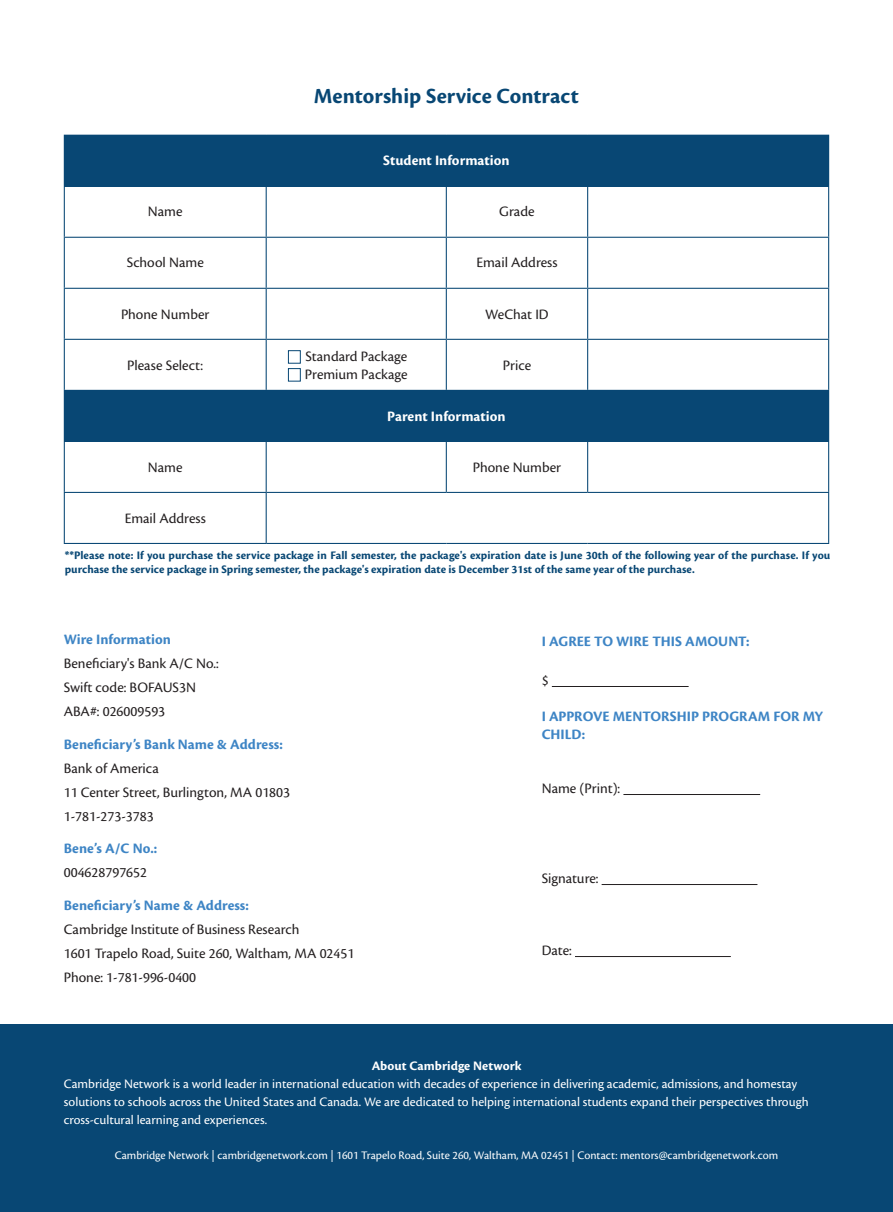
<style>
.page{position:relative;width:893px;height:1212px;background:#fff}
.page>*{position:absolute;margin:0;border:0;box-sizing:border-box;transform-origin:0 0}
.t1{font:700 22.5px "Cronos Pro";letter-spacing:.005em;color:#084774}
.t2{font:15px "Cronos Pro";color:#231f20}
.t3{font:700 15px/18px "Cronos Pro";letter-spacing:.005em;color:#3e85c5}
.t4{font:700 15px "Cronos Pro";letter-spacing:.005em;color:#fff}
.t5{font:13.5px/18px "Cronos Pro";color:#fff}
.t6{font:700 13.5px "Cronos Pro";letter-spacing:.005em;color:#fff}
.t7{font:700 12px/14.4px "Cronos Pro";letter-spacing:.005em;color:#084774}
.t8{font:12px "Cronos Pro";color:#fff}
</style>
<div class="page">
<div style="left:64px;top:135px;width:765px;height:51px;background:#084774"></div>
<div style="left:64px;top:390px;width:765px;height:51px;background:#084774"></div>
<hr style="left:64px;top:186px;width:202px;height:1px;background:#084774">
<hr style="left:64px;top:187px;width:1px;height:50px;background:#084774">
<hr style="left:266px;top:186px;width:180px;height:1px;background:#084774">
<hr style="left:266px;top:187px;width:1px;height:50px;background:#084774">
<hr style="left:446px;top:186px;width:142px;height:1px;background:#084774">
<hr style="left:446px;top:187px;width:1px;height:50px;background:#084774">
<hr style="left:588px;top:186px;width:241px;height:1px;background:#084774">
<hr style="left:587px;top:187px;width:1px;height:50px;background:#084774">
<hr style="left:828px;top:187px;width:1px;height:50px;background:#084774">
<hr style="left:64px;top:237px;width:202px;height:1px;background:#084774">
<hr style="left:64px;top:238px;width:1px;height:50px;background:#084774">
<hr style="left:266px;top:237px;width:180px;height:1px;background:#084774">
<hr style="left:266px;top:238px;width:1px;height:50px;background:#084774">
<hr style="left:446px;top:237px;width:142px;height:1px;background:#084774">
<hr style="left:446px;top:238px;width:1px;height:50px;background:#084774">
<hr style="left:588px;top:237px;width:241px;height:1px;background:#084774">
<hr style="left:587px;top:238px;width:1px;height:50px;background:#084774">
<hr style="left:828px;top:238px;width:1px;height:50px;background:#084774">
<hr style="left:64px;top:288px;width:202px;height:1px;background:#084774">
<hr style="left:64px;top:289px;width:1px;height:50px;background:#084774">
<hr style="left:266px;top:288px;width:180px;height:1px;background:#084774">
<hr style="left:266px;top:289px;width:1px;height:50px;background:#084774">
<hr style="left:446px;top:288px;width:142px;height:1px;background:#084774">
<hr style="left:446px;top:289px;width:1px;height:50px;background:#084774">
<hr style="left:588px;top:288px;width:241px;height:1px;background:#084774">
<hr style="left:587px;top:289px;width:1px;height:50px;background:#084774">
<hr style="left:828px;top:289px;width:1px;height:50px;background:#084774">
<hr style="left:64px;top:339px;width:202px;height:1px;background:#084774">
<hr style="left:64px;top:340px;width:1px;height:50px;background:#084774">
<hr style="left:266px;top:339px;width:180px;height:1px;background:#084774">
<hr style="left:266px;top:340px;width:1px;height:50px;background:#084774">
<hr style="left:446px;top:339px;width:142px;height:1px;background:#084774">
<hr style="left:446px;top:340px;width:1px;height:50px;background:#084774">
<hr style="left:588px;top:339px;width:241px;height:1px;background:#084774">
<hr style="left:587px;top:340px;width:1px;height:50px;background:#084774">
<hr style="left:828px;top:340px;width:1px;height:50px;background:#084774">
<hr style="left:64px;top:442px;width:1px;height:50px;background:#084774">
<hr style="left:266px;top:442px;width:1px;height:50px;background:#084774">
<hr style="left:446px;top:442px;width:1px;height:50px;background:#084774">
<hr style="left:587px;top:442px;width:1px;height:50px;background:#084774">
<hr style="left:828px;top:442px;width:1px;height:50px;background:#084774">
<hr style="left:64px;top:492px;width:202px;height:1px;background:#084774">
<hr style="left:64px;top:493px;width:1px;height:50px;background:#084774">
<hr style="left:266px;top:492px;width:180px;height:1px;background:#084774">
<hr style="left:266px;top:493px;width:1px;height:50px;background:#084774">
<hr style="left:446px;top:492px;width:142px;height:1px;background:#084774">
<hr style="left:588px;top:492px;width:241px;height:1px;background:#084774">
<hr style="left:828px;top:493px;width:1px;height:50px;background:#084774">
<hr style="left:64px;top:543px;width:202px;height:1px;background:#084774">
<hr style="left:266px;top:543px;width:180px;height:1px;background:#084774">
<hr style="left:446px;top:543px;width:142px;height:1px;background:#084774">
<hr style="left:588px;top:543px;width:241px;height:1px;background:#084774">
<hr style="left:64px;top:441px;width:202px;height:1px;background:#084774">
<hr style="left:266px;top:441px;width:180px;height:1px;background:#084774">
<hr style="left:446px;top:441px;width:142px;height:1px;background:#084774">
<hr style="left:588px;top:441px;width:241px;height:1px;background:#084774">
<hr style="left:552px;top:686px;width:137px;height:1px;background:#231f20">
<hr style="left:623px;top:794px;width:137px;height:1px;background:#231f20">
<hr style="left:602px;top:884px;width:155px;height:1px;background:#231f20">
<hr style="left:575px;top:956px;width:156px;height:1px;background:#231f20">
<div style="left:0;top:1025px;width:893px;height:187px;background:#084774"></div>
<div style="left:288px;top:368px;width:13px;height:13px;border:1px solid #084774"></div>
<div style="left:288px;top:350px;width:13px;height:14px;border:1px solid #084774"></div>
<p class="t1" style="left:314px;top:83px;width:266px">Mentorship Service Contract</p>
<p class="t4" style="left:383px;top:152px;width:128px">Student Information</p>
<p class="t2" style="left:148px;top:203px;width:36px">Name</p>
<p class="t2" style="left:499px;top:203px;width:37px">Grade</p>
<p class="t2" style="left:127px;top:254px;width:79px">School Name</p>
<p class="t2" style="left:476px;top:254px;width:83px">Email Address</p>
<p class="t2" style="left:121px;top:305px;width:90px">Phone Number</p>
<p class="t2" style="left:485px;top:305px;width:65px">WeChat ID</p>
<p class="t2" style="left:127px;top:356px;width:77px">Please Select:</p>
<p class="t2" style="left:305px;top:347px;width:103px">Standard Package</p>
<p class="t2" style="left:305px;top:365px;width:104px">Premium Package</p>
<p class="t2" style="left:503px;top:356px;width:30px">Price</p>
<p class="t4" style="left:387px;top:407px;width:120px">Parent Information</p>
<p class="t2" style="left:148px;top:458px;width:36px">Name</p>
<p class="t2" style="left:473px;top:458px;width:90px">Phone Number</p>
<p class="t2" style="left:125px;top:509px;width:83px">Email Address</p>
<p class="t7" style="left:65px;top:548px;width:767px">**Please note: If you purchase the service package in Fall semester, the package's expiration date is June 30th of the following year of the purchase. If you purchase the service package in Spring semester, the package's expiration date is December 31st of the same year of the purchase.</p>
<p class="t3" style="left:64px;top:631px;width:109px">Wire Information</p>
<p class="t2" style="left:64px;top:655px;width:157px">Beneficiary's Bank A/C No.:</p>
<p class="t2" style="left:64px;top:679px;width:134px">Swift code: BOFAUS3N</p>
<p class="t2" style="left:64px;top:703px;width:103px">ABA#: 026009593</p>
<p class="t3" style="left:64px;top:735px;width:221px">Beneficiary’s Bank Name &amp; Address:</p>
<p class="t2" style="left:64px;top:759px;width:97px">Bank of America</p>
<p class="t2" style="left:64px;top:783px;width:228px">11 Center Street, Burlington, MA 01803</p>
<p class="t2" style="left:64px;top:807px;width:91px">1-781-273-3783</p>
<p class="t3" style="left:64px;top:840px;width:95px">Bene’s A/C No.:</p>
<p class="t2" style="left:64px;top:864px;width:85px">004628797652</p>
<p class="t3" style="left:64px;top:896px;width:187px">Beneficiary’s Name &amp; Address:</p>
<p class="t2" style="left:64px;top:920px;width:237px">Cambridge Institute of Business Research</p>
<p class="t2" style="left:64px;top:944px;width:292px">1601 Trapelo Road, Suite 260, Waltham, MA 02451</p>
<p class="t2" style="left:64px;top:968px;width:134px">Phone: 1-781-996-0400</p>
<p class="t3" style="left:542px;top:632px;width:209px">I AGREE TO WIRE THIS AMOUNT:</p>
<p class="t2" style="left:542px;top:672px;width:8px">$</p>
<p class="t3" style="left:542px;top:707px;width:283px">I APPROVE MENTORSHIP PROGRAM FOR MY<br>CHILD:</p>
<p class="t2" style="left:542px;top:780px;width:80px">Name (Print):</p>
<p class="t2" style="left:542px;top:870px;width:58px">Signature:</p>
<p class="t2" style="left:542px;top:942px;width:32px">Date:</p>
<p class="t6" style="left:372px;top:1058px;width:151px">About Cambridge Network</p>
<p class="t5" style="left:64px;top:1075px;width:746px">Cambridge Network is a world leader in international education with decades of experience in delivering academic, admissions, and homestay solutions to schools across the United States and Canada. We are dedicated to helping international students expand their perspectives through cross-cultural learning and experiences.</p>
<p class="t8" style="left:115px;top:1148px;width:665px">Cambridge Network | cambridgenetwork.com | 1601 Trapelo Road, Suite 260, Waltham, MA 02451 | Contact: mentors@cambridgenetwork.com</p>
</div>
